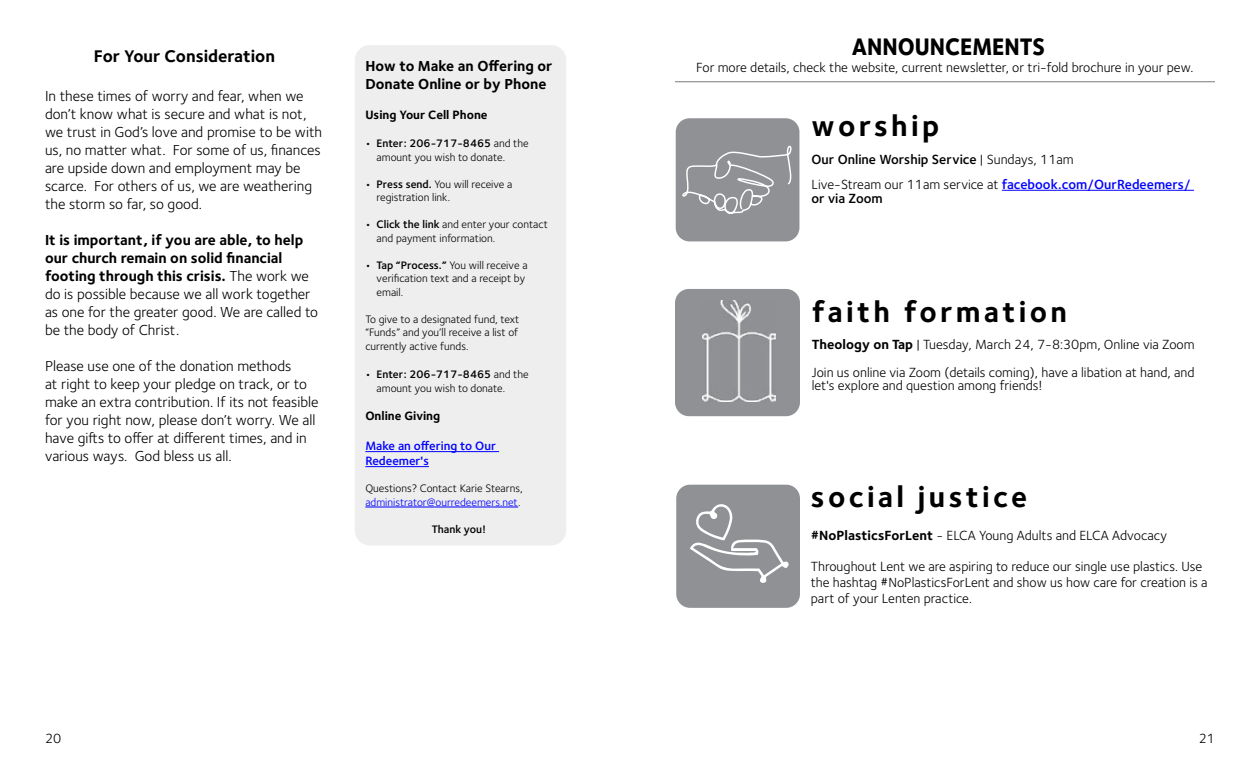
<style>
.page{position:relative;width:1260px;height:765px;background:#fff}
.page>*{position:absolute;margin:0;border:0;box-sizing:border-box;transform-origin:0 0}
.t1{font:700 30px "Foundry Sterling";letter-spacing:.095em;color:#000}
.t2{font:800 24.75px "Foundry Sterling";color:#000;scale:.91 1}
.t3{font:700 17.5px "Foundry Sterling";color:#000}
.t4{font:15px/18px "Foundry Sterling";color:#000}
.t5{font:700 15px/18px "Foundry Sterling";color:#000}
.t6{font:13.75px/25px "Foundry Sterling";color:#000}
.t7{font:600 13.75px "Foundry Sterling";color:#000}
.t8{font:700 12.5px "Foundry Sterling";color:#000}
.t9{font:600 12.5px/15px "Foundry Sterling";color:#00f}
.t10{font:11.25px/13.5px "Foundry Sterling";color:#000}
.t11{font:600 11.25px "Foundry Sterling";color:#000}
.s1{font-weight:700}
.s2{font-weight:600}
.s3{color:#00f}
.s4{font-weight:600;color:#00f}
</style>
<div class="page">
<hr style="left:675px;top:81px;width:540px;height:1px;background:#939598">
<hr style="left:1002px;top:190px;width:192px;height:1px;background:#00f">
<div style="left:676px;top:118px;width:123px;height:123px;background:#8f9194;border-radius:14px"></div>
<svg style="left:682px;top:146px;width:110px;height:68px"></svg>
<div style="left:675px;top:289px;width:125px;height:127px;background:#8f9194;border-radius:14px"></div>
<img style="left:702px;top:301px;width:73px;height:101px">
<div style="left:676px;top:485px;width:124px;height:123px;background:#8f9194;border-radius:14px"></div>
<svg style="left:690px;top:504px;width:99px;height:79px"></svg>
<div style="left:355px;top:45px;width:211px;height:500px;background:#eee;border-radius:15px"></div>
<hr style="left:365px;top:451px;width:134px;height:1px;background:#00f">
<hr style="left:365px;top:466px;width:64px;height:1px;background:#00f">
<hr style="left:365px;top:507px;width:153px;height:1px;background:#00f">
<p class="t3" style="left:94px;top:45px;width:183px">For Your Consideration</p>
<p class="t4" style="left:45px;top:87px;width:279px">In these times of worry and fear, when we don’t know what is secure and what is not, we trust in God’s love and promise to be with us, no matter what. For some of us, finances are upside down and employment may be scarce. For others of us, we are weathering the storm so far, so good.</p>
<p class="t4" style="left:45px;top:231px;width:275px"><span class="s1">It is important, if you are able, to help our church remain on solid financial footing through this crisis.</span> The work we do is possible because we all work together as one for the greater good. We are called to be the body of Christ.</p>
<p class="t4" style="left:45px;top:357px;width:275px">Please use one of the donation methods<br>at right to keep your pledge on track, or to make an extra contribution. If its not feasible for you right now, please don’t worry. We all have gifts to offer at different times, and in various ways. God bless us all.</p>
<p class="t5" style="left:365px;top:58px;width:189px">How to Make an Offering or<br>Donate Online or by Phone</p>
<p class="t8" style="left:365px;top:107px;width:124px">Using Your Cell Phone</p>
<p class="t10" style="left:377px;top:137px;width:154px;text-indent:-11px"><span class="s2">• Enter: 206-717-8465</span> and the amount you wish to donate.</p>
<p class="t10" style="left:377px;top:177px;width:137px;text-indent:-11px"><span class="s2">• Press send.</span> You will receive a registration link.</p>
<p class="t10" style="left:377px;top:218px;width:173px;text-indent:-11px"><span class="s2">• Click the link</span> and enter your contact and payment information.</p>
<p class="t10" style="left:377px;top:258px;width:152px;text-indent:-11px"><span class="s2">• Tap “Process.”</span> You will receive a verification text and a receipt by email.</p>
<p class="t10" style="left:365px;top:312px;width:156px;text-align:justify">To give to a designated fund, text “Funds” and you’ll receive a list of currently active funds.</p>
<p class="t10" style="left:377px;top:368px;width:154px;text-indent:-11px"><span class="s2">• Enter: 206-717-8465</span> and the amount you wish to donate.</p>
<p class="t8" style="left:365px;top:409px;width:76px">Online Giving</p>
<p class="t9" style="left:365px;top:439px;width:132px">Make an offering to Our<br>Redeemer's</p>
<p class="t10" style="left:365px;top:482px;width:159px">Questions? Contact Karie Stearns, <span class="s3">administrator@ourredeemers.net</span>.</p>
<p class="t11" style="left:432px;top:522px;width:56px">Thank you!</p>
<h2 class="t2" style="left:852px;top:32px;width:214px">ANNOUNCEMENTS</h2>
<p class="t6" style="left:696px;top:55px;width:499px">For more details, check the website, current newsletter, or tri-fold brochure in your pew.</p>
<h1 class="t1" style="left:812px;top:108px;width:129px">worship</h1>
<p class="t6" style="left:812px;top:147px;width:381px"><span class="s2">Our Online Worship Service</span> | Sundays, 11am<br>Live-Stream our 11am service at <span class="s4">facebook.com/OurRedeemers/</span></p>
<p class="t7" style="left:812px;top:190px;width:73px">or via Zoom</p>
<h1 class="t1" style="left:812px;top:294px;width:257px">faith formation</h1>
<p class="t6" style="left:812px;top:331px;width:384px;line-height:27.5px"><span class="s1">Theology on Tap</span> | Tuesday, March 24, 7-8:30pm, Online via Zoom<br>Join us online via Zoom (details coming), have a libation at hand, and</p>
<p class="t6" style="left:812px;top:374px;width:232px">let's explore and question among friends!</p>
<h1 class="t1" style="left:811px;top:480px;width:218px">social justice</h1>
<p class="t6" style="left:811px;top:521px;width:393px;line-height:30px"><span class="s1">#NoPlasticsForLent</span> - ELCA Young Adults and ELCA Advocacy<br>Throughout Lent we are aspiring to reduce our single use plastics. Use</p>
<p class="t6" style="left:811px;top:574px;width:398px;line-height:16.2px">the hashtag #NoPlasticsForLent and show us how care for creation is a part of your Lenten practice.</p>
<p class="t6" style="left:45px;top:726px;width:18px">20</p>
<p class="t6" style="left:1199px;top:726px;width:18px">21</p>
</div>
